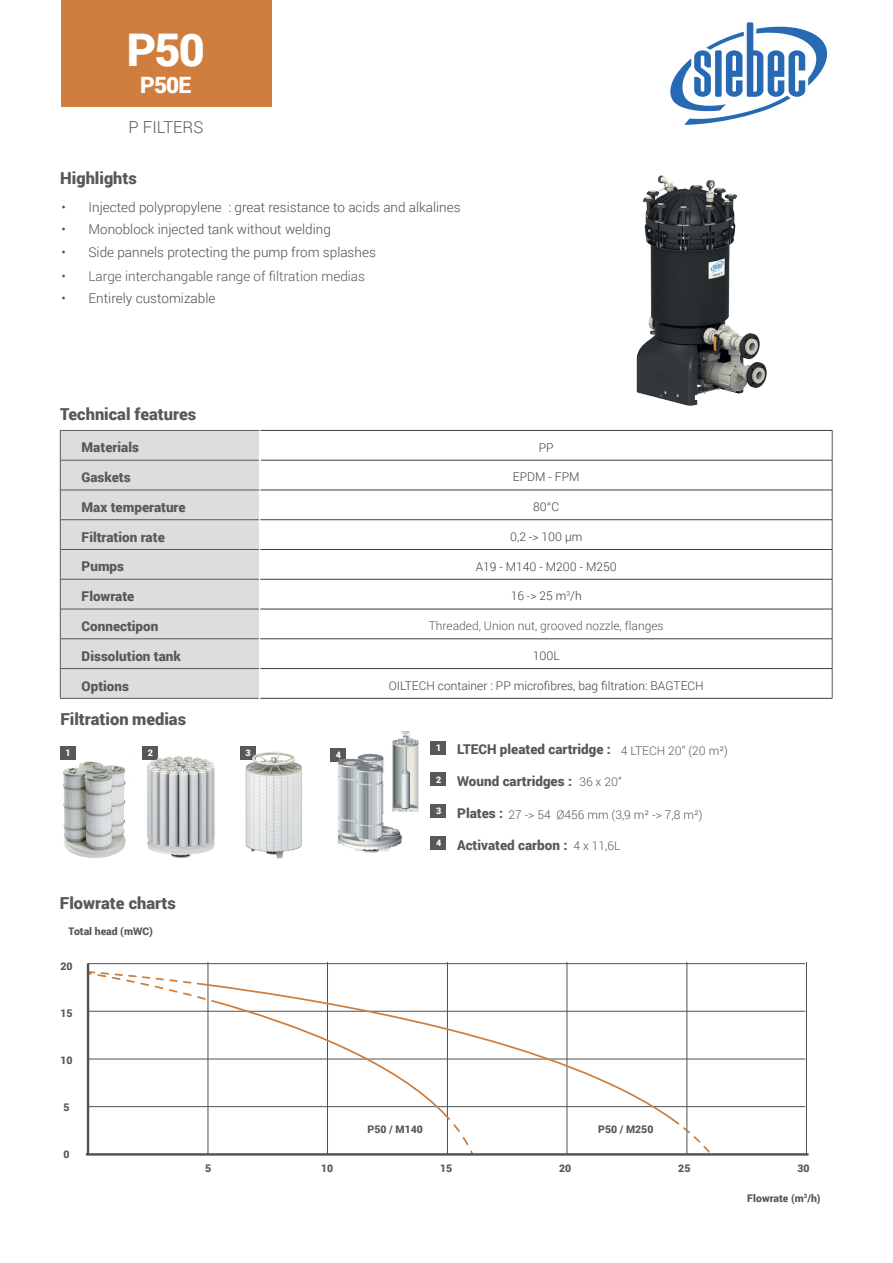
<style>
.page{position:relative;width:893px;height:1263px;background:#fff}
.page>*{position:absolute;margin:0;border:0;box-sizing:border-box;transform-origin:0 0}
.t1{font:900 45px "Roboto";color:#fff}
.t2{font:900 22.5px "Roboto";color:#fff}
.t3{font:900 16.5px "Roboto";color:#57585a}
.t4{font:300 16.5px "Roboto";color:#57585a}
.t5{font:300 13.5px "Roboto";color:#4b4c4d}
.t6{font:900 13.5px "Roboto";color:#57585a}
.t7{font:300 13.5px "Roboto";color:#57585a}
.t8{font:300 12px "Roboto";color:#3e3e3f}
.t9{font:300 12px "Roboto";color:#57585a}
.t10{font:900 10.5px "Roboto";color:#57585a}
.t11{font:900 9px "Roboto";color:#fff}
</style>
<div class="page">
<div style="left:61px;top:431px;width:198px;height:267px;background:#dcdddf"></div>
<hr style="left:60px;top:430px;width:199px;height:1px;background:#57585a">
<hr style="left:60px;top:460px;width:199px;height:1px;background:#57585a">
<hr style="left:60px;top:490px;width:199px;height:1px;background:#57585a">
<hr style="left:60px;top:519px;width:199px;height:1px;background:#57585a">
<hr style="left:60px;top:549px;width:199px;height:1px;background:#57585a">
<hr style="left:60px;top:579px;width:199px;height:1px;background:#57585a">
<hr style="left:60px;top:609px;width:199px;height:1px;background:#57585a">
<hr style="left:60px;top:638px;width:199px;height:1px;background:#57585a">
<hr style="left:60px;top:668px;width:199px;height:1px;background:#57585a">
<hr style="left:60px;top:698px;width:199px;height:1px;background:#57585a">
<svg style="left:60px;top:431px;width:1px;height:29px"></svg>
<hr style="left:60px;top:460px;width:1px;height:30px;background:#57585a">
<hr style="left:60px;top:490px;width:1px;height:30px;background:#57585a">
<svg style="left:60px;top:520px;width:1px;height:29px"></svg>
<hr style="left:60px;top:549px;width:1px;height:30px;background:#57585a">
<hr style="left:60px;top:579px;width:1px;height:30px;background:#57585a">
<hr style="left:60px;top:609px;width:1px;height:30px;background:#57585a">
<svg style="left:60px;top:639px;width:1px;height:29px"></svg>
<hr style="left:60px;top:668px;width:1px;height:30px;background:#57585a">
<div style="left:60px;top:746px;width:15px;height:14px;background:#57585a"></div>
<div style="left:431px;top:740px;width:15px;height:14px;background:#57585a"></div>
<div style="left:431px;top:772px;width:15px;height:14px;background:#57585a"></div>
<div style="left:431px;top:804px;width:15px;height:14px;background:#57585a"></div>
<div style="left:431px;top:836px;width:15px;height:14px;background:#57585a"></div>
<div style="left:142px;top:746px;width:16px;height:14px;background:#57585a"></div>
<div style="left:330px;top:748px;width:15px;height:14px;background:#57585a"></div>
<svg style="left:670px;top:22px;width:157px;height:103px"></svg>
<div style="left:61px;top:0;width:210px;height:107px;background:#d07e3f"></div>
<img style="left:338px;top:732px;width:81px;height:121px">
<img style="left:240px;top:746px;width:62px;height:113px">
<img style="left:132px;top:749px;width:115px;height:110px">
<img style="left:63px;top:756px;width:63px;height:103px">
<img style="left:629px;top:175px;width:201px;height:255px">
<hr style="left:88px;top:963px;width:717px;height:1px;background:#4f5253">
<hr style="left:88px;top:1011px;width:717px;height:1px;background:#4f5253">
<hr style="left:88px;top:1059px;width:717px;height:1px;background:#4f5253">
<hr style="left:88px;top:1106px;width:717px;height:1px;background:#4f5253">
<hr style="left:208px;top:962px;width:1px;height:192px;background:#4f5253">
<hr style="left:327px;top:962px;width:1px;height:192px;background:#4f5253">
<hr style="left:447px;top:962px;width:1px;height:192px;background:#4f5253">
<hr style="left:567px;top:962px;width:1px;height:192px;background:#4f5253">
<hr style="left:687px;top:962px;width:1px;height:192px;background:#4f5253">
<hr style="left:806px;top:962px;width:1px;height:192px;background:#4f5253">
<svg style="left:670px;top:1117px;width:45px;height:39px"></svg>
<svg style="left:475px;top:982px;width:200px;height:140px"></svg>
<svg style="left:86px;top:970px;width:389px;height:186px"></svg>
<hr style="left:87px;top:963px;width:2px;height:191px;background:#4f5253">
<hr style="left:86px;top:1153px;width:722px;height:2px;background:#4f5253">
<hr style="left:259px;top:430px;width:573px;height:1px;background:#3e3e3f">
<hr style="left:261px;top:460px;width:571px;height:1px;background:#3e3e3f">
<hr style="left:259px;top:490px;width:573px;height:1px;background:#3e3e3f">
<hr style="left:260px;top:519px;width:572px;height:1px;background:#3e3e3f">
<hr style="left:260px;top:549px;width:572px;height:1px;background:#3e3e3f">
<hr style="left:260px;top:579px;width:572px;height:1px;background:#3e3e3f">
<hr style="left:260px;top:609px;width:572px;height:1px;background:#3e3e3f">
<hr style="left:260px;top:638px;width:572px;height:1px;background:#3e3e3f">
<hr style="left:260px;top:668px;width:572px;height:1px;background:#3e3e3f">
<hr style="left:260px;top:698px;width:572px;height:1px;background:#3e3e3f">
<svg style="left:832px;top:431px;width:1px;height:29px"></svg>
<hr style="left:832px;top:460px;width:1px;height:30px;background:#57585a">
<hr style="left:832px;top:490px;width:1px;height:30px;background:#57585a">
<svg style="left:832px;top:520px;width:1px;height:29px"></svg>
<hr style="left:832px;top:549px;width:1px;height:30px;background:#57585a">
<hr style="left:832px;top:579px;width:1px;height:30px;background:#57585a">
<hr style="left:832px;top:609px;width:1px;height:30px;background:#57585a">
<svg style="left:832px;top:639px;width:1px;height:29px"></svg>
<hr style="left:832px;top:668px;width:1px;height:30px;background:#57585a">
<h1 class="t1" style="left:127px;top:18px;width:80px">P50</h1>
<h2 class="t2" style="left:140px;top:69px;width:52px">P50E</h2>
<p class="t4" style="left:129px;top:115px;width:76px">P FILTERS</p>
<p class="t3" style="left:60px;top:167px;width:78px">Highlights</p>
<p class="t5" style="left:62px;top:198px;width:401px">• Injected polypropylene : great resistance to acids and alkalines</p>
<p class="t5" style="left:62px;top:220px;width:271px">• Monoblock injected tank without welding</p>
<p class="t5" style="left:62px;top:243px;width:316px">• Side pannels protecting the pump from splashes</p>
<p class="t7" style="left:62px;top:267px;width:305px">• Large interchangable range of filtration medias</p>
<p class="t5" style="left:62px;top:289px;width:155px">• Entirely customizable</p>
<p class="t3" style="left:60px;top:402px;width:138px">Technical features</p>
<p class="t6" style="left:82px;top:438px;width:59px">Materials</p>
<p class="t6" style="left:82px;top:468px;width:51px">Gaskets</p>
<p class="t6" style="left:82px;top:498px;width:106px">Max temperature</p>
<p class="t6" style="left:82px;top:527px;width:85px">Filtration rate</p>
<p class="t6" style="left:82px;top:557px;width:44px">Pumps</p>
<p class="t6" style="left:82px;top:587px;width:54px">Flowrate</p>
<p class="t6" style="left:82px;top:617px;width:78px">Connectipon</p>
<p class="t6" style="left:82px;top:646px;width:101px">Dissolution tank</p>
<p class="t6" style="left:82px;top:676px;width:49px">Options</p>
<p class="t3" style="left:60px;top:708px;width:127px">Filtration medias</p>
<p class="t11" style="left:66px;top:747px;width:7px">1</p>
<p class="t11" style="left:148px;top:747px;width:7px">2</p>
<p class="t11" style="left:245px;top:747px;width:7px">3</p>
<p class="t11" style="left:336px;top:748px;width:7px">4</p>
<p class="t3" style="left:60px;top:891px;width:117px">Flowrate charts</p>
<p class="t10" style="left:69px;top:924px;width:86px">Total head (mWC)</p>
<p class="t10" style="left:61px;top:959px;width:14px">20</p>
<p class="t10" style="left:61px;top:1006px;width:14px">15</p>
<p class="t10" style="left:61px;top:1053px;width:14px">10</p>
<p class="t10" style="left:64px;top:1099px;width:8px">5</p>
<p class="t10" style="left:64px;top:1146px;width:8px">0</p>
<p class="t8" style="left:539px;top:439px;width:16px">PP</p>
<p class="t8" style="left:513px;top:469px;width:68px">EPDM - FPM</p>
<p class="t8" style="left:533px;top:498px;width:27px">80°C</p>
<p class="t8" style="left:510px;top:528px;width:74px">0,2 -&gt; 100 µm</p>
<p class="t8" style="left:476px;top:558px;width:143px">A19 - M140 - M200 - M250</p>
<p class="t8" style="left:511px;top:588px;width:72px">16 -&gt; 25 m<sup>3</sup>/h</p>
<p class="t9" style="left:429px;top:618px;width:236px">Threaded, Union nut, grooved nozzle, flanges</p>
<p class="t8" style="left:533px;top:647px;width:28px">100L</p>
<p class="t8" style="left:389px;top:677px;width:317px">OILTECH container : PP microfibres, bag filtration: BAGTECH</p>
<p class="t11" style="left:436px;top:741px;width:7px">1</p>
<p class="t11" style="left:436px;top:773px;width:7px">2</p>
<p class="t11" style="left:436px;top:805px;width:7px">3</p>
<p class="t11" style="left:436px;top:837px;width:7px">4</p>
<p class="t6" style="left:457px;top:740px;width:155px">LTECH pleated cartridge :</p>
<p class="t6" style="left:457px;top:772px;width:116px">Wound cartridges :</p>
<p class="t6" style="left:457px;top:804px;width:48px">Plates :</p>
<p class="t6" style="left:457px;top:836px;width:112px">Activated carbon :</p>
<p class="t9" style="left:621px;top:742px;width:109px">4 LTECH 20’’ (20 m²)</p>
<p class="t9" style="left:579px;top:774px;width:44px">36 x 20’’</p>
<p class="t9" style="left:509px;top:806px;width:196px">27 -&gt; 54 Ø456 mm (3,9 m² -&gt; 7,8 m²)</p>
<p class="t9" style="left:574px;top:837px;width:48px">4 x 11,6L</p>
<p class="t10" style="left:368px;top:1122px;width:57px">P50 / M140</p>
<p class="t10" style="left:598px;top:1122px;width:57px">P50 / M250</p>
<p class="t10" style="left:205px;top:1161px;width:8px">5</p>
<p class="t10" style="left:321px;top:1161px;width:14px">10</p>
<p class="t10" style="left:440px;top:1161px;width:14px">15</p>
<p class="t10" style="left:559px;top:1161px;width:14px">20</p>
<p class="t10" style="left:678px;top:1161px;width:14px">25</p>
<p class="t10" style="left:797px;top:1161px;width:14px">30</p>
<p class="t10" style="left:747px;top:1191px;width:75px">Flowrate (m<sup>3</sup>/h)</p>
</div>
